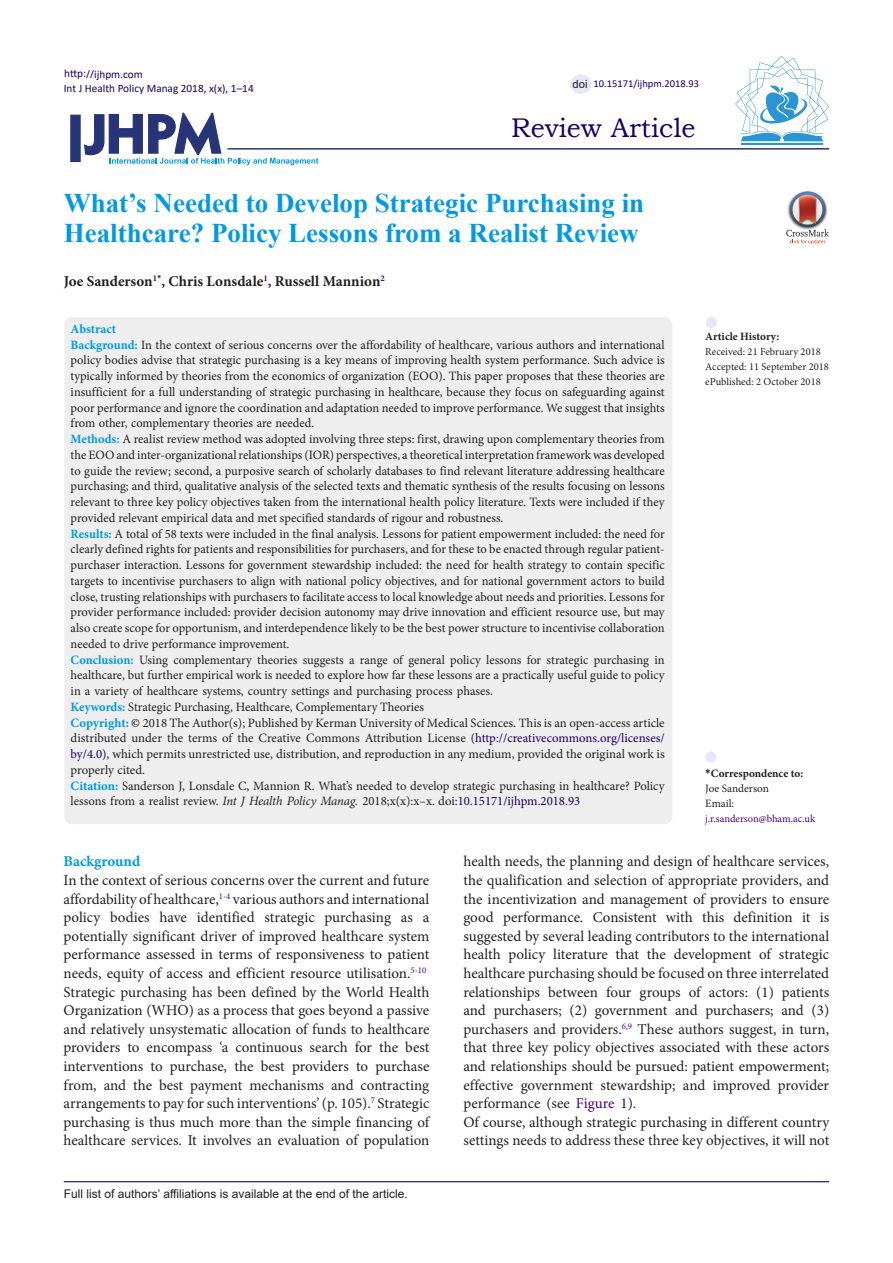
<style>
.page{position:relative;width:893px;height:1263px;background:#fff}
.page>*{position:absolute;margin:0;border:0;box-sizing:border-box;transform-origin:0 0}
.Default{font:700 27px/30px "Times New Roman";color:#0099e5}
.t1{font:27px "Bookman Old Style";color:#190066}
.t2{font:15px/18.6px "Minion Pro";color:#231f20;text-align:justify}
.Default-2{font:700 15px "Minion Pro";color:#231f20}
.t3{font:700 15px "Minion Pro";color:#0099e5}
.Default-3{font:12.75px/15.8px "Minion Pro";color:#231f20;text-align:justify}
.Default-4{font:700 12.75px "Minion Pro";color:#0099e5}
.t4{font:12px "Arial";color:#231f20}
.t5{font:11.25px "Calibri";color:#190066}
.t6{font:700 11.25px "Minion Pro";color:#231f20}
.t7{font:11.25px "Minion Pro";color:#231f20}
.t8{font:11.25px "Arial";color:#231f20}
.t9{font:10.5px "Minion Pro";color:#231f20}
.t10{font:10.5px "Minion Pro";letter-spacing:-.005em;color:#4b0082}
.t11{font:10.5px "Calibri";color:#190066}
.s1{font-weight:700;color:#0099e5}
.s2{color:#000}
.s3{color:#190066}
.s4{font-style:italic}
.s5{font-family:"Calibri"}
.s6{color:#4b0082}
</style>
<div class="page">
<svg style="left:84px;top:112px;width:234px;height:53px"></svg>
<div style="left:70px;top:115px;width:11px;height:47px;background:#273578;border:1px solid #273578"></div>
<hr style="left:227px;top:148px;width:602px;height:2px;background:#273578">
<div style="left:64px;top:317px;width:608px;height:507px;background:#eee;border-radius:8px"></div>
<div style="left:705px;top:751px;width:11px;height:11px;background:#e6e6fa;border-radius:50%"></div>
<div style="left:706px;top:317px;width:11px;height:11px;background:#e6e6fa;border-radius:50%"></div>
<hr style="left:64px;top:1181px;width:765px;height:1px;background:#190066">
<hr style="left:741px;top:143px;width:82px;height:2px;background:#2995d2">
<svg style="left:735px;top:56px;width:94px;height:85px"></svg>
<div style="left:571px;top:74px;width:20px;height:20px;background:#e6e6fa;border-radius:50%"></div>
<img style="left:801px;top:191px;width:13px;height:1px">
<svg style="left:786px;top:192px;width:43px;height:52px"></svg>
<p class="t5" style="left:64px;top:66px;width:80px">http://ijhpm.com</p>
<p class="t5" style="left:64px;top:81px;width:191px">Int J Health Policy Manag 2018, x(x), 1–14</p>
<p class="t8" style="left:573px;top:76px;width:17px">doi</p>
<p class="t11" style="left:593px;top:76px;width:107px">10.15171/ijhpm.2018.93</p>
<p class="t1" style="left:511px;top:110px;width:186px">Review Article</p>
<p class="Default" style="left:64px;top:188px;width:582px">What’s Needed to Develop Strategic Purchasing in<br>Healthcare? Policy Lessons from a Realist Review</p>
<p class="Default-2" style="left:64px;top:271px;width:323px">Joe Sanderson<sup>1</sup><sup>*</sup>, Chris Lonsdale<sup>1</sup>, Russell Mannion<sup>2</sup></p>
<p class="Default-4" style="left:71px;top:320px;width:47px">Abstract</p>
<p class="Default-3" style="left:71px;top:337px;width:595px"><span class="s1">Background:</span> In the context of serious concerns over the affordability of healthcare, various authors and international policy bodies advise that strategic purchasing is a key means of improving health system performance. Such advice is typically informed by theories from the economics of organization (EOO). This paper proposes that these theories are insufficient for a full understanding of strategic purchasing in healthcare, because they focus on safeguarding against poor performance and ignore the coordination and adaptation needed to improve performance. We suggest that insights from other, complementary theories are needed.</p>
<p class="Default-3" style="left:71px;top:431px;width:596px"><span class="s1">Methods:</span> A realist review method was adopted involving three steps: first, drawing upon complementary theories from the EOO and inter-organizational relationships (IOR) perspectives, a theoretical interpretation framework was developed to guide the review; second, a purposive search of scholarly databases to find relevant literature addressing healthcare purchasing; and third, qualitative analysis of the selected texts and thematic synthesis of the results focusing on lessons relevant to three key policy objectives taken from the international health policy literature. Texts were included if they provided relevant empirical data and met specified standards of rigour and robustness.</p>
<p class="Default-3" style="left:71px;top:526px;width:596px"><span class="s1">Results:</span> A total of 58 texts were included in the final analysis. Lessons for patient empowerment included: the need for clearly defined rights for patients and responsibilities for purchasers, and for these to be enacted through regular patient&shy;purchaser interaction. Lessons for government stewardship included: the need for health strategy to contain specific targets to incentivise purchasers to align with national policy objectives, and for national government actors to build close, trusting relationships with purchasers to facilitate access to local knowledge about needs and priorities. Lessons for provider performance included: provider decision autonomy may drive innovation and efficient resource use, but may also create scope for opportunism, and interdependence likely to be the best power structure to incentivise collaboration needed to drive performance improvement.</p>
<p class="Default-3" style="left:71px;top:652px;width:596px"><span class="s1">Conclusion:</span> Using complementary theories suggests a range of general policy lessons for strategic purchasing in healthcare, but further empirical work is needed to explore how far these lessons are a practically useful guide to policy in a variety of healthcare systems, country settings and purchasing process phases.</p>
<p class="Default-3" style="left:71px;top:699px;width:355px"><span class="s1">Keywords:</span> Strategic Purchasing, Healthcare, Complementary Theories</p>
<p class="Default-3" style="left:71px;top:715px;width:596px"><span class="s1">Copyright:</span> <span class="s2">©</span> 2018 The Author(s); Published by Kerman University of Medical Sciences. This is an open-access article distributed under the terms of the Creative Commons Attribution License (<span class="s3">http://creativecommons.org/licenses/ by/4.0)</span>, which permits unrestricted use, distribution, and reproduction in any medium, provided the original work is properly cited.</p>
<p class="Default-3" style="left:71px;top:778px;width:595px"><span class="s1">Citation:</span> Sanderson J, Lonsdale C, Mannion R. What’s needed to develop strategic purchasing in healthcare? Policy lessons from a realist review. <span class="s4">Int J Health Policy Manag.</span> 2018;x(x):x–x. doi:<span class="s3">10.15171/ijhpm.2018.93</span></p>
<p class="t6" style="left:705px;top:328px;width:76px">Article History:</p>
<p class="t9" style="left:705px;top:345px;width:117px">Received: 21 February 2018</p>
<p class="t9" style="left:705px;top:360px;width:125px">Accepted: 11 September 2018</p>
<p class="t9" style="left:705px;top:375px;width:117px">ePublished: 2 October 2018</p>
<p class="t6" style="left:705px;top:766px;width:99px"><span class="s5">*</span>Correspondence to:</p>
<p class="t7" style="left:705px;top:781px;width:65px">Joe Sanderson</p>
<p class="t7" style="left:705px;top:796px;width:30px">Email:</p>
<p class="t10" style="left:705px;top:812px;width:112px">j.r.sanderson@bham.ac.uk</p>
<p class="t3" style="left:64px;top:851px;width:78px">Background</p>
<p class="t2" style="left:64px;top:871px;width:367px">In the context of serious concerns over the current and future affordability of healthcare,<sup>1</sup><sup>-</sup><sup>4</sup> various authors and international policy bodies have identified strategic purchasing as a potentially significant driver of improved healthcare system performance assessed in terms of responsiveness to patient needs, equity of access and efficient resource utilisation.<sup>5</sup><sup>-</sup><sup>10</sup></p>
<p class="t2" style="left:64px;top:982px;width:367px">Strategic purchasing has been defined by the World Health Organization (WHO) as a process that goes beyond a passive and relatively unsystematic allocation of funds to healthcare providers to encompass ‘a continuous search for the best interventions to purchase, the best providers to purchase from, and the best payment mechanisms and contracting arrangements to pay for such interventions’ (p. 105).<sup>7</sup> Strategic purchasing is thus much more than the simple financing of healthcare services. It involves an evaluation of population</p>
<p class="t4" style="left:64px;top:1185px;width:346px">Full list of authors’ affiliations is available at the end of the article.</p>
<p class="t2" style="left:463px;top:852px;width:367px">health needs, the planning and design of healthcare services, the qualification and selection of appropriate providers, and the incentivization and management of providers to ensure good performance. Consistent with this definition it is suggested by several leading contributors to the international health policy literature that the development of strategic healthcare purchasing should be focused on three interrelated relationships between four groups of actors: (1) patients and purchasers; (2) government and purchasers; and (3) purchasers and providers.<sup>6</sup><sup>,</sup><sup>9</sup> These authors suggest, in turn, that three key policy objectives associated with these actors and relationships should be pursued: patient empowerment; effective government stewardship; and improved provider performance (see <span class="s6">Figure 1</span>).</p>
<p class="t2" style="left:463px;top:1113px;width:367px">Of course, although strategic purchasing in different country settings needs to address these three key objectives, it will not</p>
</div>
